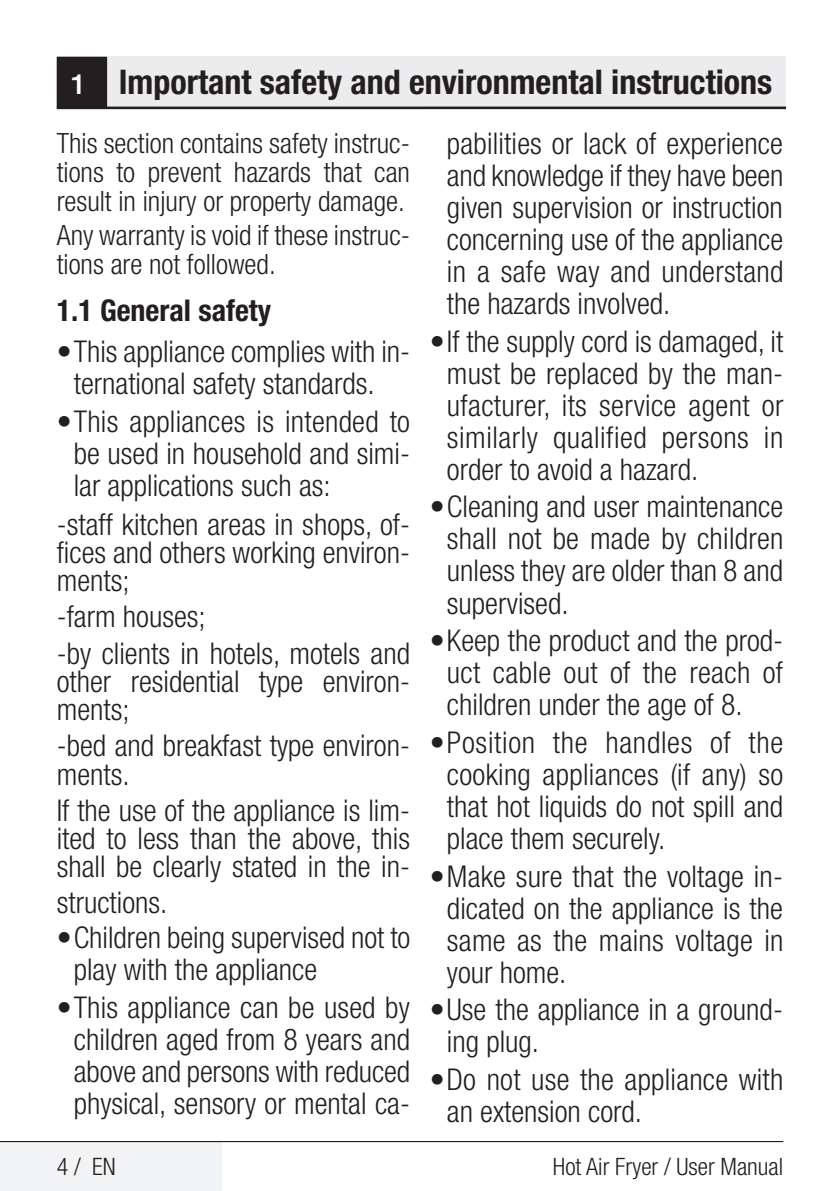
<style>
.page{position:relative;width:840px;height:1191px;background:#fff}
.page>*{position:absolute;margin:0;border:0;box-sizing:border-box;transform-origin:0 0}
.Unite_Baslik_Guvenlik{font:700 condensed 34px "Helvetica Neue LT Pro";color:#231f20}
.Duz_Metin{font:300 condensed 30px/32px "Helvetica Neue LT Pro";color:#231f20;text-align:justify}
.Alt_Baslik_Guvenlık{font:700 condensed 30px "Helvetica Neue LT Pro";color:#231f20}
.Guvenlik_Giris_Paragrafi{font:300 condensed 28px/29px "Helvetica Neue LT Pro";color:#231f20;text-align:justify}
.t1{font:300 condensed 24px "Helvetica Neue LT Pro";color:#231f20}
.s1{font-weight:500;font-stretch:normal;font-size:28px;color:#fff}
</style>
<div class="page">
<div style="left:57px;top:57px;width:728px;height:51px;background:#ececee"></div>
<hr style="left:57px;top:107px;width:728px;height:2px;background:#231f20">
<div style="left:58px;top:58px;width:48px;height:49px;background:#231f20"></div>
<div style="left:57px;top:57px;width:50px;height:51px;border:2px solid #231f20"></div>
<div style="left:0;top:1141px;width:221px;height:50px;background:#f2f3f4"></div>
<hr style="left:0;top:1141px;width:782px;height:1px;background:#000">
<p class="Unite_Baslik_Guvenlik" style="left:71px;top:62px;width:702px"><span class="s1">1</span> Important safety and environmental instructions</p>
<p class="Guvenlik_Giris_Paragrafi" style="left:57px;top:128px;width:354px">This section contains safety instruc&shy;tions to prevent hazards that can result in injury or property damage.</p>
<p class="Guvenlik_Giris_Paragrafi" style="left:57px;top:221px;width:354px">Any warranty is void if these instruc&shy;tions are not followed.</p>
<p class="Alt_Baslik_Guvenlık" style="left:57px;top:292px;width:216px">1.1 General safety</p>
<p class="Duz_Metin" style="left:74px;top:335px;width:337px;text-indent:-17px">•This appliance complies with in&shy;ternational safety standards.</p>
<p class="Duz_Metin" style="left:74px;top:405px;width:337px;text-indent:-17px">•This appliances is intended to be used in household and simi&shy;lar applications such as:</p>
<p class="Duz_Metin" style="left:57px;top:510px;width:354px;line-height:28px">-staff kitchen areas in shops, of&shy;fices and others working environ&shy;ments;</p>
<p class="Duz_Metin" style="left:57px;top:600px;width:150px">-farm houses;</p>
<p class="Duz_Metin" style="left:57px;top:639px;width:354px;line-height:28px">-by clients in hotels, motels and other residential type environ&shy;ments;</p>
<p class="Duz_Metin" style="left:57px;top:731px;width:354px;line-height:28px">-bed and breakfast type environ&shy;ments.</p>
<p class="Duz_Metin" style="left:57px;top:796px;width:354px;line-height:28px">If the use of the appliance is lim&shy;ited to less than the above, this shall be clearly stated in the in-</p>
<p class="Duz_Metin" style="left:57px;top:886px;width:112px">structions.</p>
<p class="Duz_Metin" style="left:74px;top:921px;width:338px;text-indent:-17px">•Children being supervised not to play with the appliance</p>
<p class="Duz_Metin" style="left:57px;top:990px;width:354px;text-align:center">•This appliance can be used by children aged from 8 years and above and persons with reduced physical, sensory or mental ca-</p>
<p class="Duz_Metin" style="left:446px;top:127px;width:338px">pabilities or lack of experience and knowledge if they have been given supervision or instruction concerning use of the appliance in a safe way and understand the hazards involved.</p>
<p class="Duz_Metin" style="left:446px;top:325px;width:338px;text-indent:-17px">•If the supply cord is damaged, it must be replaced by the man&shy;ufacturer, its service agent or similarly qualified persons in order to avoid a hazard.</p>
<p class="Duz_Metin" style="left:446px;top:490px;width:338px;text-indent:-17px">•Cleaning and user maintenance shall not be made by children unless they are older than 8 and supervised.</p>
<p class="Duz_Metin" style="left:446px;top:624px;width:337px;text-indent:-17px">•Keep the product and the prod&shy;uct cable out of the reach of children under the age of 8.</p>
<p class="Duz_Metin" style="left:446px;top:726px;width:337px;text-indent:-17px">•Position the handles of the cooking appliances (if any) so that hot liquids do not spill and place them securely.</p>
<p class="Duz_Metin" style="left:446px;top:859px;width:338px;text-indent:-17px">•Make sure that the voltage in&shy;dicated on the appliance is the same as the mains voltage in your home.</p>
<p class="Duz_Metin" style="left:446px;top:993px;width:337px;text-indent:-17px">•Use the appliance in a ground&shy;ing plug.</p>
<p class="Duz_Metin" style="left:446px;top:1063px;width:338px;text-indent:-17px">•Do not use the appliance with an extension cord.</p>
<p class="t1" style="left:57px;top:1152px;width:61px">4 / EN</p>
<p class="t1" style="left:552px;top:1152px;width:232px">Hot Air Fryer / User Manual</p>
</div>
